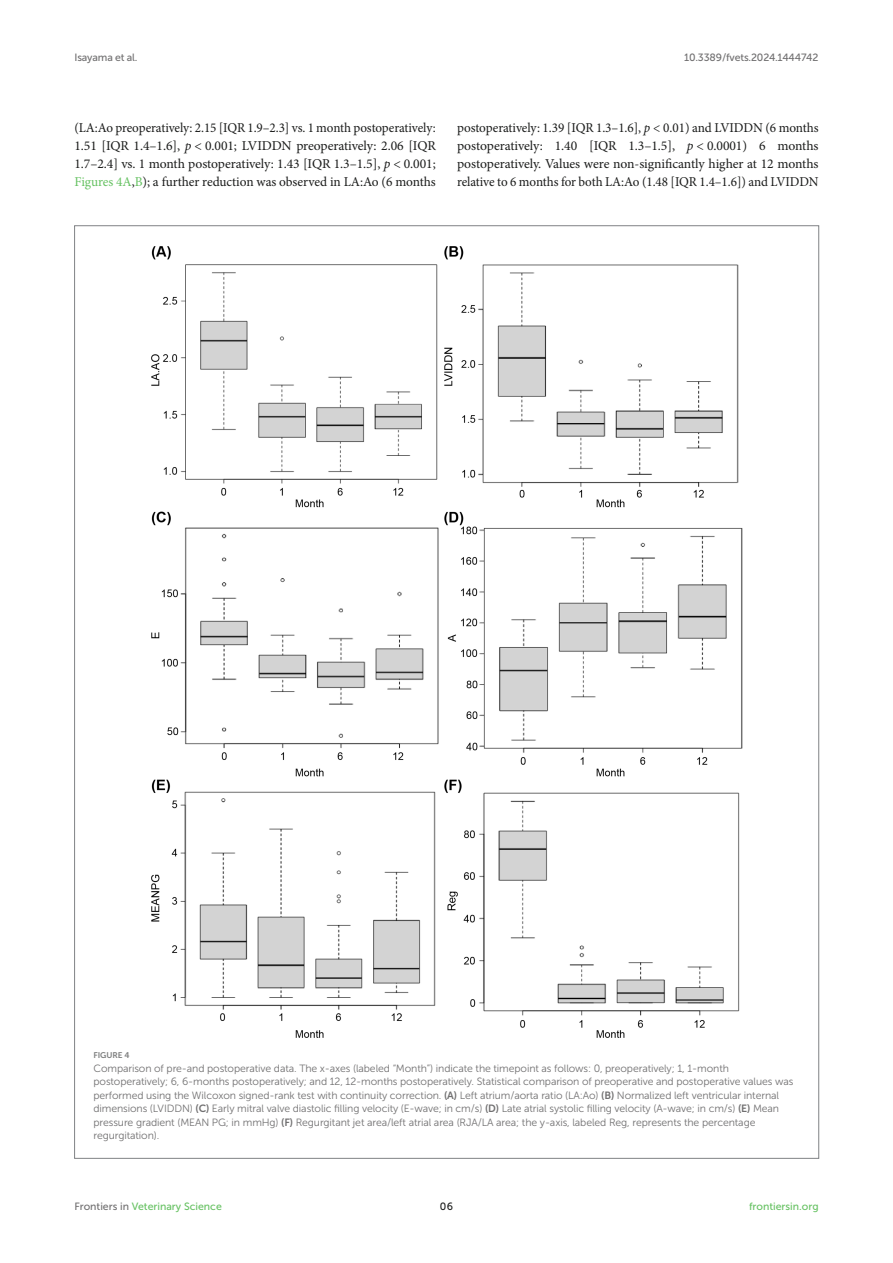
<style>
.page{position:relative;width:893px;height:1263px;background:#fff}
.page>*{position:absolute;margin:0;border:0;box-sizing:border-box;transform-origin:0 0}
.TEXT{font:13.5px/18px "Minion Pro";letter-spacing:-.005em;color:#1b1c1b;text-align:justify}
.FIG_LEG{font:10.5px/13.5px "Museo Sans 300";letter-spacing:-.01em;color:#706f70}
.t1{font:10.5px "Museo Sans 500";color:#65c161}
.t2{font:10.5px "Museo Sans 500";letter-spacing:-.015em;color:#706f70}
.t3{font:10.5px "Museo Sans 500";color:#1b1c1b}
.FIG_HD{font:8.25px "Museo Sans 700";letter-spacing:-.01em;color:#7e7f7f}
.s1{font-style:italic}
.s2{color:#65c161}
.s3{font-family:"Museo Sans 700"}
.s4{color:#706f70}
</style>
<div class="page">
<img style="left:151px;top:246px;width:592px;height:792px">
<p class="t2" style="left:74px;top:51px;width:65px">Isayama et al.</p>
<p class="t2" style="left:684px;top:51px;width:136px">10.3389/fvets.2024.1444742</p>
<p class="TEXT" style="left:74px;top:119px;width:363px">(LA:Ao preoperatively: 2.15 [IQR 1.9–2.3] vs. 1 month postoperatively:<br>1.51 [IQR 1.4–1.6], <span class="s1">p</span> &lt; 0.001; LVIDDN preoperatively: 2.06 [IQR 1.7–2.4] vs. 1 month postoperatively: 1.43 [IQR 1.3–1.5], <span class="s1">p</span> &lt; 0.001; <span class="s2">Figures 4A</span>,<span class="s2">B</span>); a further reduction was observed in LA:Ao (6 months</p>
<p class="TEXT" style="left:457px;top:119px;width:363px">postoperatively: 1.39 [IQR 1.3–1.6], <span class="s1">p</span> &lt; 0.01) and LVIDDN (6 months postoperatively: 1.40 [IQR 1.3–1.5], <span class="s1">p</span> &lt; 0.0001) 6 months postoperatively. Values were non-significantly higher at 12 months relative to 6 months for both LA:Ao (1.48 [IQR 1.4–1.6]) and LVIDDN</p>
<p class="FIG_HD" style="left:94px;top:1051px;width:37px">FIGURE 4</p>
<p class="FIG_LEG" style="left:94px;top:1061px;width:701px">Comparison of pre-and postoperative data. The x-axes (labeled “Month”) indicate the timepoint as follows: 0, preoperatively; 1, 1-month postoperatively; 6, 6-months postoperatively; and 12, 12-months postoperatively. Statistical comparison of preoperative and postoperative values was performed using the Wilcoxon signed-rank test with continuity correction. <span class="s3">(A)</span> Left atrium/aorta ratio (LA:Ao) <span class="s3">(B)</span> Normalized left ventricular internal dimensions (LVIDDN) <span class="s3">(C)</span> Early mitral valve diastolic filling velocity (E-wave; in cm/s) <span class="s3">(D)</span> Late atrial systolic filling velocity (A-wave; in cm/s) <span class="s3">(E)</span> Mean pressure gradient (MEAN PG; in mmHg) <span class="s3">(F)</span> Regurgitant jet area/left atrial area (RJA/LA area; the y-axis, labeled Reg, represents the percentage regurgitation).</p>
<p class="t1" style="left:74px;top:1200px;width:149px"><span class="s4">Frontiers in</span> Veterinary Science</p>
<p class="t3" style="left:440px;top:1200px;width:15px">06</p>
<p class="t1" style="left:749px;top:1200px;width:71px">frontiersin.org</p>
</div>
